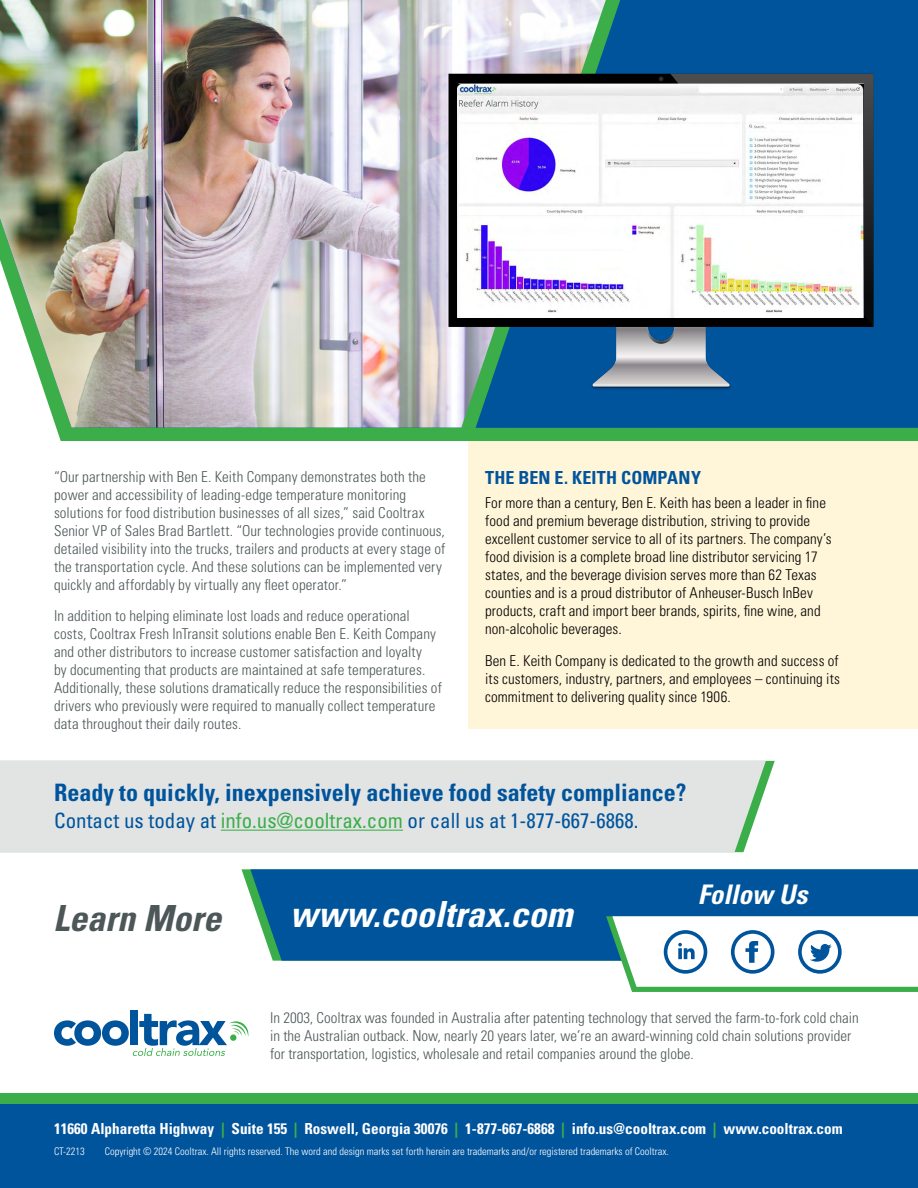
<style>
.page{position:relative;width:918px;height:1188px;background:#fff}
.page>*{position:absolute;margin:0;border:0;box-sizing:border-box;transform-origin:0 0}
.t1{font:italic 700 condensed 36px "Univers";color:#fff}
.t2{font:italic 700 condensed 36px "Univers";color:#4d5758}
.t3{font:italic 700 condensed 27px "Univers";color:#fff}
.t4{font:700 condensed 24px "Univers";color:#00549c}
.t5{font:condensed 21px "Univers";color:#00549c}
.t6{font:700 condensed 18px "Univers LT Std";letter-spacing:.01em;color:#00549c}
.t7{font:700 condensed 15.15px "Univers";color:#fff}
.t8{font:300 condensed 15px/18px "Univers LT Std";letter-spacing:.005em;color:#4d5758}
.t9{font:300 condensed 15px/18px "Univers LT Std";letter-spacing:.005em;color:#000}
.t10{font:300 condensed 10.5px "Univers LT Std";color:#fff}
.s1{color:#3bae49}
</style>
<div class="page">
<div style="left:468px;top:441px;width:450px;height:288px;background:#fff5d9"></div>
<div style="left:56px;top:428px;width:862px;height:13px;background:#3bae49"></div>
<div style="left:250px;top:869px;width:668px;height:92px;background:#00549c"></div>
<div style="left:0;top:1102px;width:918px;height:86px;background:#00549c"></div>
<div style="left:0;top:1093px;width:918px;height:11px;background:#3bae49"></div>
<div style="left:0;top:761px;width:766px;height:91px;background:#e2e4e4"></div>
<hr style="left:221px;top:830px;width:182px;height:1px;background:#3bae49">
<div style="left:131px;top:1011px;width:7px;height:34px;background:#00549c"></div>
<svg style="left:54px;top:1014px;width:194px;height:42px"></svg>
<img style="left:0;top:0;width:461px;height:428px">
<svg style="left:606px;top:916px;width:312px;height:76px"></svg>
<svg style="left:476px;top:0;width:442px;height:428px;background:#266da6"></svg>
<img style="left:429px;top:69px;width:463px;height:334px">
<img style="left:457px;top:84px;width:406px;height:233px">
<p class="t8" style="left:54px;top:467px;width:393px">“Our partnership with Ben E. Keith Company demonstrates both the power and accessibility of leading-edge temperature monitoring solutions for food distribution businesses of all sizes,” said Cooltrax Senior VP of Sales Brad Bartlett. “Our technologies provide continuous, detailed visibility into the trucks, trailers and products at every stage of the transportation cycle. And these solutions can be implemented very quickly and affordably by virtually any fleet operator.”</p>
<p class="t8" style="left:54px;top:607px;width:389px">In addition to helping eliminate lost loads and reduce operational costs, Cooltrax Fresh InTransit solutions enable Ben E. Keith Company and other distributors to increase customer satisfaction and loyalty<br>by documenting that products are maintained at safe temperatures.<br>Additionally, these solutions dramatically reduce the responsibilities of drivers who previously were required to manually collect temperature data throughout their daily routes.</p>
<p class="t6" style="left:485px;top:466px;width:217px">THE BEN E. KEITH COMPANY</p>
<p class="t9" style="left:485px;top:494px;width:348px">For more than a century, Ben E. Keith has been a leader in fine food and premium beverage distribution, striving to provide excellent customer service to all of its partners. The company’s food division is a complete broad line distributor servicing 17 states, and the beverage division serves more than 62 Texas counties and is a proud distributor of Anheuser-Busch InBev products, craft and import beer brands, spirits, fine wine, and non-alcoholic beverages.</p>
<p class="t9" style="left:485px;top:652px;width:356px;text-align:justify">Ben E. Keith Company is dedicated to the growth and success of its customers, industry, partners, and employees – continuing its commitment to delivering quality since 1906.</p>
<h3 class="t4" style="left:54px;top:778px;width:634px">Ready to quickly, inexpensively achieve food safety compliance?</h3>
<h3 class="t5" style="left:54px;top:807px;width:586px">Contact us today at <span class="s1">info.us@cooltrax.com</span> or call us at 1-877-667-6868.</h3>
<h1 class="t2" style="left:53px;top:896px;width:169px">Learn More</h1>
<h1 class="t1" style="left:290px;top:892px;width:284px">www.cooltrax.com</h1>
<h2 class="t3" style="left:698px;top:878px;width:111px">Follow Us</h2>
<p class="t8" style="left:270px;top:1009px;width:590px">In 2003, Cooltrax was founded in Australia after patenting technology that served the farm-to-fork cold chain in the Australian outback. Now, nearly 20 years later, we’re an award-winning cold chain solutions provider for transportation, logistics, wholesale and retail companies around the globe.</p>
<p class="t7" style="left:54px;top:1120px;width:790px">11660 Alpharetta Highway <span class="s1">|</span> Suite 155 <span class="s1">|</span> Roswell, Georgia 30076 <span class="s1">|</span> 1-877-667-6868 <span class="s1">|</span> info.us@cooltrax.com <span class="s1">|</span> www.cooltrax.com</p>
<p class="t10" style="left:54px;top:1145px;width:32px">CT-2213</p>
<p class="t10" style="left:105px;top:1145px;width:566px">Copyright © 2024 Cooltrax. All rights reserved. The word and design marks set forth herein are trademarks and/or registered trademarks of Cooltrax.</p>
</div>
